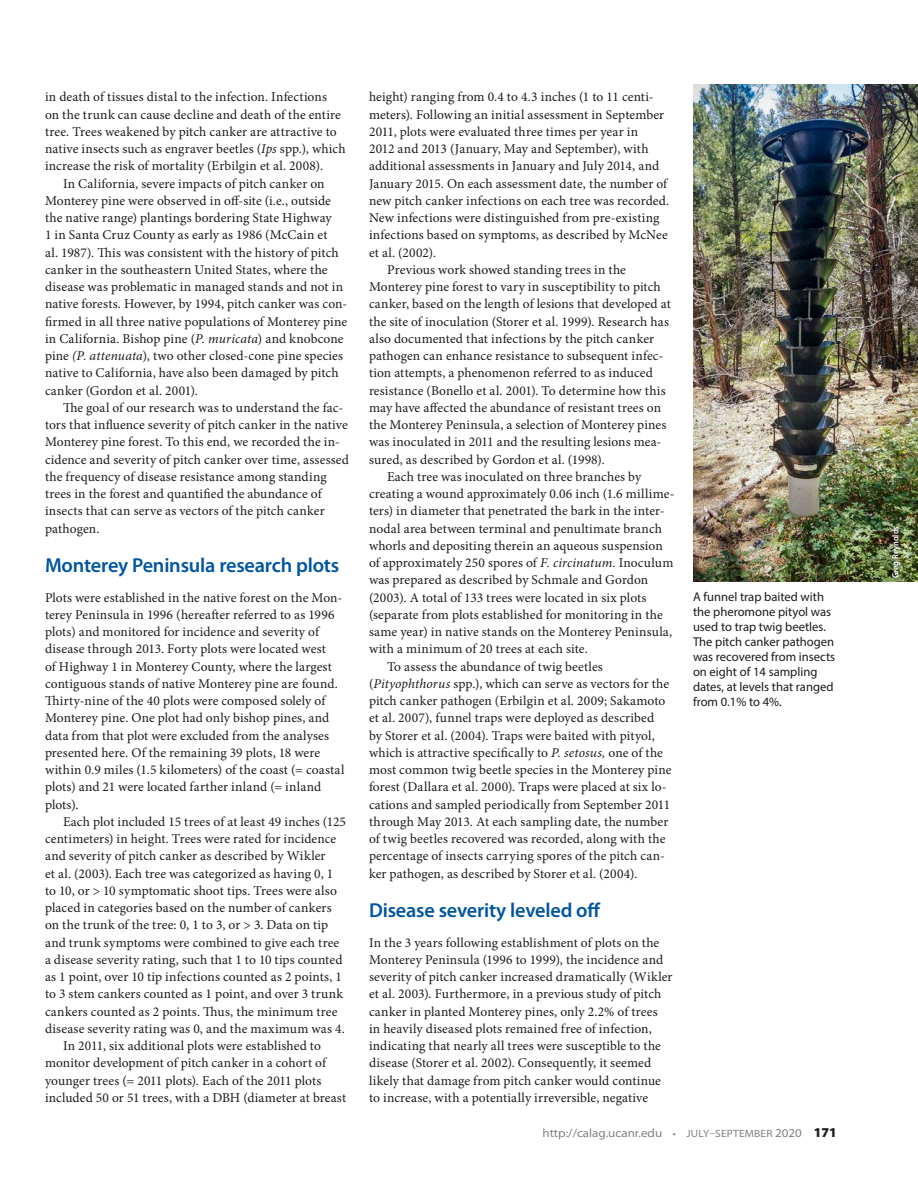
<style>
.page{position:relative;width:918px;height:1188px;background:#fff}
.page>*{position:absolute;margin:0;border:0;box-sizing:border-box;transform-origin:0 0}
.t1{font:600 20.25px "Myriad Pro";letter-spacing:-.01em;color:#0055a2}
.P2{font:13.5px/17.2px "Minion Pro";letter-spacing:.01em;color:#1c1b1b}
.P1{font:13.5px/17.2px "Minion Pro";letter-spacing:.005em;color:#1c1b1b}
.CP_photo{font:12.75px/15px "Myriad Pro";color:#1c1b1b}
.t2{font:semi-expanded 12px "Myriad Pro";color:#7e817b}
.t3{font:600 semi-condensed 9px "Myriad Pro";color:#fff}
.s1{font-style:italic}
.s2{font-size:10.5px}
.s3{font-weight:900;font-stretch:normal;font-size:13.5px;color:#1c1b1b}
</style>
<div class="page">
<img style="left:693px;top:85px;width:225px;height:497px">
<div style="left:892px;top:526px;width:12px;height:55px;background:#1c1b1b;opacity:.45"></div>
<p class="P2" style="left:45px;top:88px;width:302px">in death of tissues distal to the infection. Infections<br>on the trunk can cause decline and death of the entire tree. Trees weakened by pitch canker are attractive to native insects such as engraver beetles (<span class="s1">Ips</span> spp.), which increase the risk of mortality (Erbilgin et al. 2008).</p>
<p class="P2" style="left:45px;top:175px;width:304px;text-indent:18px">In California, severe impacts of pitch canker on Monterey pine were observed in off-site (i.e., outside the native range) plantings bordering State Highway<br>1 in Santa Cruz County as early as 1986 (McCain et<br>al. 1987). This was consistent with the history of pitch canker in the southeastern United States, where the disease was problematic in managed stands and not in native forests. However, by 1994, pitch canker was con&shy;firmed in all three native populations of Monterey pine in California. Bishop pine (<span class="s1">P. muricata</span>) and knobcone pine <span class="s1">(P. attenuata</span>), two other closed-cone pine species native to California, have also been damaged by pitch canker (Gordon et al. 2001).</p>
<p class="P2" style="left:45px;top:399px;width:305px;text-indent:18px">The goal of our research was to understand the fac&shy;tors that influence severity of pitch canker in the native Monterey pine forest. To this end, we recorded the in&shy;cidence and severity of pitch canker over time, assessed the frequency of disease resistance among standing trees in the forest and quantified the abundance of insects that can serve as vectors of the pitch canker pathogen.</p>
<h2 class="t1" style="left:45px;top:553px;width:296px">Monterey Peninsula research plots</h2>
<p class="P1" style="left:45px;top:589px;width:301px">Plots were established in the native forest on the Mon&shy;terey Peninsula in 1996 (hereafter referred to as 1996 plots) and monitored for incidence and severity of disease through 2013. Forty plots were located west<br>of Highway 1 in Monterey County, where the largest contiguous stands of native Monterey pine are found.<br>Thirty-nine of the 40 plots were composed solely of Monterey pine. One plot had only bishop pines, and data from that plot were excluded from the analyses presented here. Of the remaining 39 plots, 18 were within 0.9 miles (1.5 kilometers) of the coast (= coastal plots) and 21 were located farther inland (= inland plots).</p>
<p class="P2" style="left:45px;top:813px;width:303px;text-indent:18px">Each plot included 15 trees of at least 49 inches (125 centimeters) in height. Trees were rated for incidence and severity of pitch canker as described by Wikler<br>et al. (2003). Each tree was categorized as having 0, 1 to 10, or &gt; 10 symptomatic shoot tips. Trees were also placed in categories based on the number of cankers on the trunk of the tree: 0, 1 to 3, or &gt; 3. Data on tip and trunk symptoms were combined to give each tree a disease severity rating, such that 1 to 10 tips counted as 1 point, over 10 tip infections counted as 2 points, 1 to 3 stem cankers counted as 1 point, and over 3 trunk cankers counted as 2 points. Thus, the minimum tree disease severity rating was 0, and the maximum was 4.</p>
<p class="P2" style="left:45px;top:1037px;width:303px;text-indent:18px">In 2011, six additional plots were established to monitor development of pitch canker in a cohort of younger trees (= 2011 plots). Each of the 2011 plots included 50 or 51 trees, with a DBH (diameter at breast</p>
<p class="P2" style="left:369px;top:88px;width:302px">height) ranging from 0.4 to 4.3 inches (1 to 11 centi&shy;meters). Following an initial assessment in September 2011, plots were evaluated three times per year in<br>2012 and 2013 (January, May and September), with additional assessments in January and July 2014, and January 2015. On each assessment date, the number of new pitch canker infections on each tree was recorded.<br>New infections were distinguished from pre-existing infections based on symptoms, as described by McNee et al. (2002).</p>
<p class="P2" style="left:369px;top:261px;width:303px;text-indent:18px">Previous work showed standing trees in the Monterey pine forest to vary in susceptibility to pitch canker, based on the length of lesions that developed at the site of inoculation (Storer et al. 1999). Research has also documented that infections by the pitch canker pathogen can enhance resistance to subsequent infec&shy;tion attempts, a phenomenon referred to as induced resistance (Bonello et al. 2001). To determine how this may have affected the abundance of resistant trees on the Monterey Peninsula, a selection of Monterey pines was inoculated in 2011 and the resulting lesions mea&shy;sured, as described by Gordon et al. (1998).</p>
<p class="P2" style="left:369px;top:468px;width:307px;text-indent:18px">Each tree was inoculated on three branches by creating a wound approximately 0.06 inch (1.6 millime&shy;ters) in diameter that penetrated the bark in the inter&shy;nodal area between terminal and penultimate branch whorls and depositing therein an aqueous suspension of approximately 250 spores of <span class="s1">F. circinatum</span>. Inoculum was prepared as described by Schmale and Gordon (2003). A total of 133 trees were located in six plots (separate from plots established for monitoring in the same year) in native stands on the Monterey Peninsula, with a minimum of 20 trees at each site.</p>
<p class="P2" style="left:369px;top:658px;width:304px;text-indent:18px">To assess the abundance of twig beetles (<span class="s1">Pityophthorus</span> spp.), which can serve as vectors for the pitch canker pathogen (Erbilgin et al. 2009; Sakamoto et al. 2007), funnel traps were deployed as described<br>by Storer et al. (2004). Traps were baited with pityol, which is attractive specifically to <span class="s1">P. setosus,</span> one of the most common twig beetle species in the Monterey pine forest (Dallara et al. 2000). Traps were placed at six lo&shy;cations and sampled periodically from September 2011 through May 2013. At each sampling date, the number of twig beetles recovered was recorded, along with the percentage of insects carrying spores of the pitch can&shy;ker pathogen, as described by Storer et al. (2004).</p>
<h2 class="t1" style="left:369px;top:898px;width:233px">Disease severity leveled off</h2>
<p class="P1" style="left:369px;top:934px;width:305px">In the 3 years following establishment of plots on the Monterey Peninsula (1996 to 1999), the incidence and severity of pitch canker increased dramatically (Wikler et al. 2003). Furthermore, in a previous study of pitch canker in planted Monterey pines, only 2.2% of trees<br>in heavily diseased plots remained free of infection, indicating that nearly all trees were susceptible to the disease (Storer et al. 2002). Consequently, it seemed likely that damage from pitch canker would continue to increase, with a potentially irreversible, negative</p>
<p class="CP_photo" style="left:693px;top:589px;width:144px">A funnel trap baited with the pheromone pityol was used to trap twig beetles.<br>The pitch canker pathogen was recovered from insects on eight of 14 sampling dates, at levels that ranged from 0.1% to 4%.</p>
<p class="t2" style="left:542px;top:1126px;width:296px">http://calag.ucanr.edu <span class="s2">• JULY–SEPTEMBER</span> 2020 <span class="s3">171</span></p>
<p class="t3" style="left:890px;top:578px;width:54px;rotate:-90deg">Greg Reynolds</p>
</div>
